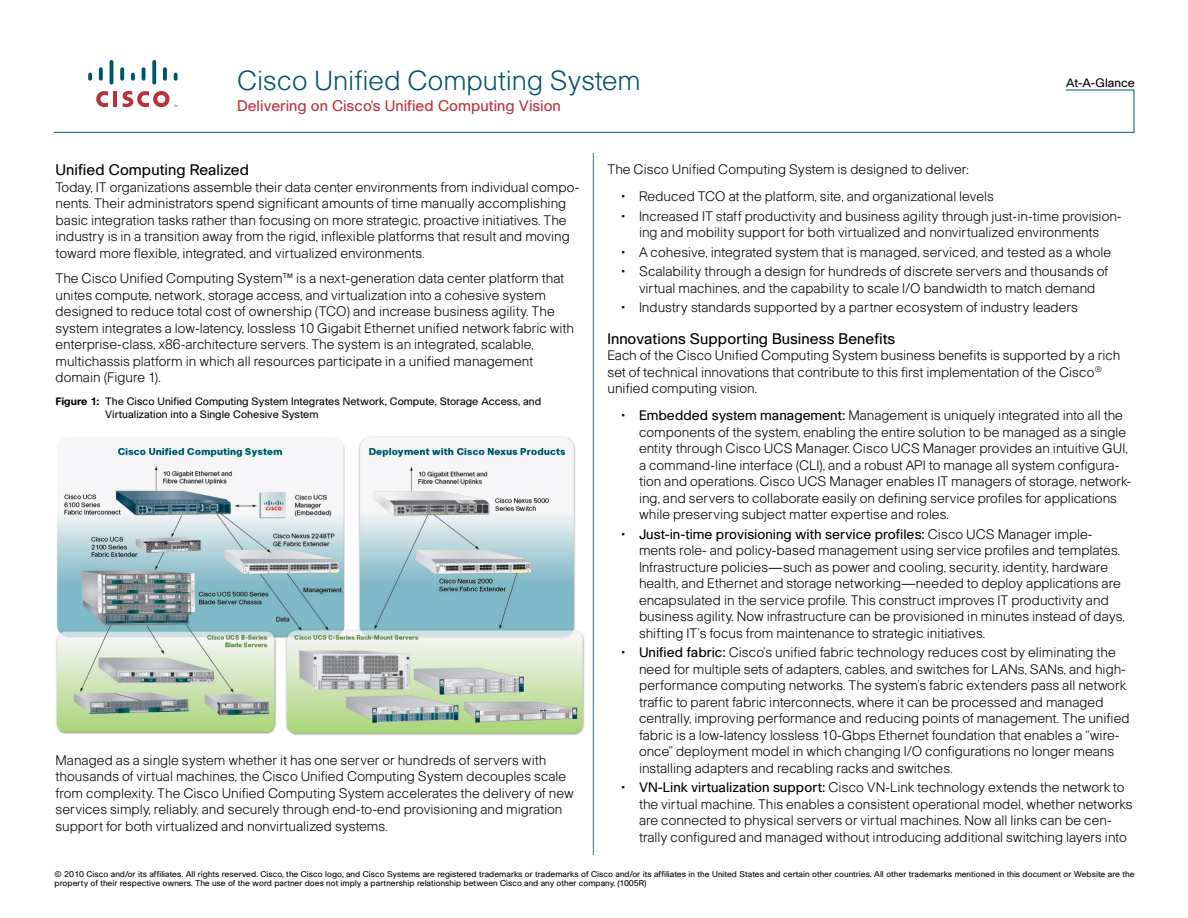
<style>
.page{position:relative;width:1188px;height:918px;background:#fff}
.page>*{position:absolute;margin:0;border:0;box-sizing:border-box;transform-origin:0 0}
.AAG_Title{font:300 27px "Cisco";color:#005568}
.AAG_Subhead1{font:15px "Cisco";color:#000}
.AAG_Subtitle__red{font:15px "Cisco";color:#bf2f38}
.AAG_Bullet1{font:300 13.5px/16.5px "Cisco";color:#000}
.AAG_Body{font:300 13.5px/16.5px "Cisco";color:#000}
.AAG_Bullet1_Last{font:300 13.5px "Cisco";color:#000}
.AAG_Infotype{font:12px "Cisco";color:#000}
.AAG_Figure_Caption{font:10.5px/13.5px "Cisco";color:#000}
.AAG_Copyright{font:8.25px/9.8px "Cisco";color:#000}
.s1{font-weight:700}
.s2{font-size:18px}
.s3{font-weight:400}
</style>
<div class="page">
<hr style="left:593px;top:153px;width:1px;height:702px;background:#337786">
<svg style="left:88px;top:73px;width:4px;height:8px"></svg>
<svg style="left:99px;top:67px;width:4px;height:14px"></svg>
<hr style="left:110px;top:60px;width:3px;height:25px;background:#005568;border-radius:2px">
<svg style="left:120px;top:67px;width:4px;height:14px"></svg>
<svg style="left:131px;top:73px;width:4px;height:8px"></svg>
<svg style="left:142px;top:67px;width:4px;height:14px"></svg>
<svg style="left:152px;top:60px;width:4px;height:25px"></svg>
<svg style="left:163px;top:67px;width:4px;height:14px"></svg>
<svg style="left:174px;top:73px;width:4px;height:8px"></svg>
<svg style="left:54px;top:89px;width:1081px;height:44px"></svg>
<img style="left:56px;top:436px;width:529px;height:300px">
<p class="AAG_Title" style="left:237px;top:64px;width:405px">Cisco Unified Computing System</p>
<p class="AAG_Subtitle__red" style="left:237px;top:97px;width:325px">Delivering on Cisco's Unified Computing Vision</p>
<p class="AAG_Infotype" style="left:1066px;top:75px;width:70px">At-A-Glance</p>
<p class="AAG_Subhead1" style="left:56px;top:161px;width:195px">Unified Computing Realized</p>
<p class="AAG_Body" style="left:56px;top:179px;width:525px">Today, IT organizations assemble their data center environments from individual compo&shy;nents. Their administrators spend significant amounts of time manually accomplishing basic integration tasks rather than focusing on more strategic, proactive initiatives. The industry is in a transition away from the rigid, inflexible platforms that result and moving toward more flexible, integrated, and virtualized environments.</p>
<p class="AAG_Body" style="left:56px;top:270px;width:520px">The Cisco Unified Computing System™ is a next-generation data center platform that unites compute, network, storage access, and virtualization into a cohesive system designed to reduce total cost of ownership (TCO) and increase business agility. The system integrates a low-latency, lossless 10 Gigabit Ethernet unified network fabric with enterprise-class, x86-architecture servers. The system is an integrated, scalable, multichassis platform in which all resources participate in a unified management domain (Figure 1).</p>
<p class="AAG_Figure_Caption" style="left:105px;top:394px;width:438px;text-indent:-50px"><span class="s1">Figure 1:</span> The Cisco Unified Computing System Integrates Network, Compute, Storage Access, and<br>Virtualization into a Single Cohesive System</p>
<p class="AAG_Body" style="left:56px;top:752px;width:520px">Managed as a single system whether it has one server or hundreds of servers with thousands of virtual machines, the Cisco Unified Computing System decouples scale from complexity. The Cisco Unified Computing System accelerates the delivery of new services simply, reliably, and securely through end-to-end provisioning and migration support for both virtualized and nonvirtualized systems.</p>
<p class="AAG_Body" style="left:608px;top:161px;width:363px">The Cisco Unified Computing System is designed to deliver:</p>
<p class="AAG_Bullet1" style="left:621px;top:188px;width:374px"><span class="s2">•</span> Reduced TCO at the platform, site, and organizational levels</p>
<p class="AAG_Bullet1" style="left:621px;top:207px;width:502px;text-align:center"><span class="s2">•</span> Increased IT staff productivity and business agility through just-in-time provision&shy;ing and mobility support for both virtualized and nonvirtualized environments</p>
<p class="AAG_Bullet1" style="left:621px;top:243px;width:492px"><span class="s2">•</span> A cohesive, integrated system that is managed, serviced, and tested as a whole</p>
<p class="AAG_Bullet1" style="left:621px;top:263px;width:489px;text-align:center"><span class="s2">•</span> Scalability through a design for hundreds of discrete servers and thousands of virtual machines, and the capability to scale I/O bandwidth to match demand</p>
<p class="AAG_Bullet1_Last" style="left:621px;top:299px;width:458px"><span class="s2">•</span> Industry standards supported by a partner ecosystem of industry leaders</p>
<p class="AAG_Subhead1" style="left:608px;top:330px;width:289px">Innovations Supporting Business Benefits</p>
<p class="AAG_Body" style="left:608px;top:347px;width:514px">Each of the Cisco Unified Computing System business benefits is supported by a rich set of technical innovations that contribute to this first implementation of the Cisco<sup>® </sup>unified computing vision.</p>
<p class="AAG_Bullet1" style="left:639px;top:407px;width:494px;text-indent:-18px"><span class="s2">•</span> <span class="s3">Embedded system management:</span> Management is uniquely integrated into all the components of the system, enabling the entire solution to be managed as a single entity through Cisco UCS Manager. Cisco UCS Manager provides an intuitive GUI, a command-line interface (CLI), and a robust API to manage all system configura&shy;tion and operations. Cisco UCS Manager enables IT managers of storage, network&shy;ing, and servers to collaborate easily on defining service profiles for applications while preserving subject matter expertise and roles.</p>
<p class="AAG_Bullet1" style="left:639px;top:525px;width:487px;text-indent:-18px"><span class="s2">•</span> <span class="s3">Just-in-time provisioning with service profiles:</span> Cisco UCS Manager imple&shy;ments role- and policy-based management using service profiles and templates.<br>Infrastructure policies—such as power and cooling, security, identity, hardware health, and Ethernet and storage networking—needed to deploy applications are encapsulated in the service profile. This construct improves IT productivity and business agility. Now infrastructure can be provisioned in minutes instead of days, shifting IT’s focus from maintenance to strategic initiatives.</p>
<p class="AAG_Bullet1" style="left:639px;top:644px;width:492px;text-indent:-18px"><span class="s2">•</span> <span class="s3">Unified fabric:</span> Cisco’s unified fabric technology reduces cost by eliminating the need for multiple sets of adapters, cables, and switches for LANs, SANs, and high&shy;performance computing networks. The system’s fabric extenders pass all network traffic to parent fabric interconnects, where it can be processed and managed centrally, improving performance and reducing points of management. The unified fabric is a low-latency lossless 10-Gbps Ethernet foundation that enables a “wire&shy;once” deployment model in which changing I/O configurations no longer means installing adapters and recabling racks and switches.</p>
<p class="AAG_Bullet1" style="left:639px;top:779px;width:495px;text-indent:-18px"><span class="s2">•</span> <span class="s3">VN-Link virtualization support:</span> Cisco VN-Link technology extends the network to the virtual machine. This enables a consistent operational model, whether networks are connected to physical servers or virtual machines. Now all links can be cen&shy;trally configured and managed without introducing additional switching layers into</p>
<p class="AAG_Copyright" style="left:55px;top:869px;width:1082px">© 2010 Cisco and/or its affiliates. All rights reserved. Cisco, the Cisco logo, and Cisco Systems are registered trademarks or trademarks of Cisco and/or its affiliates in the United States and certain other countries. All other trademarks mentioned in this document or Website are the property of their respective owners. The use of the word partner does not imply a partnership relationship between Cisco and any other company. (1005R)</p>
</div>
